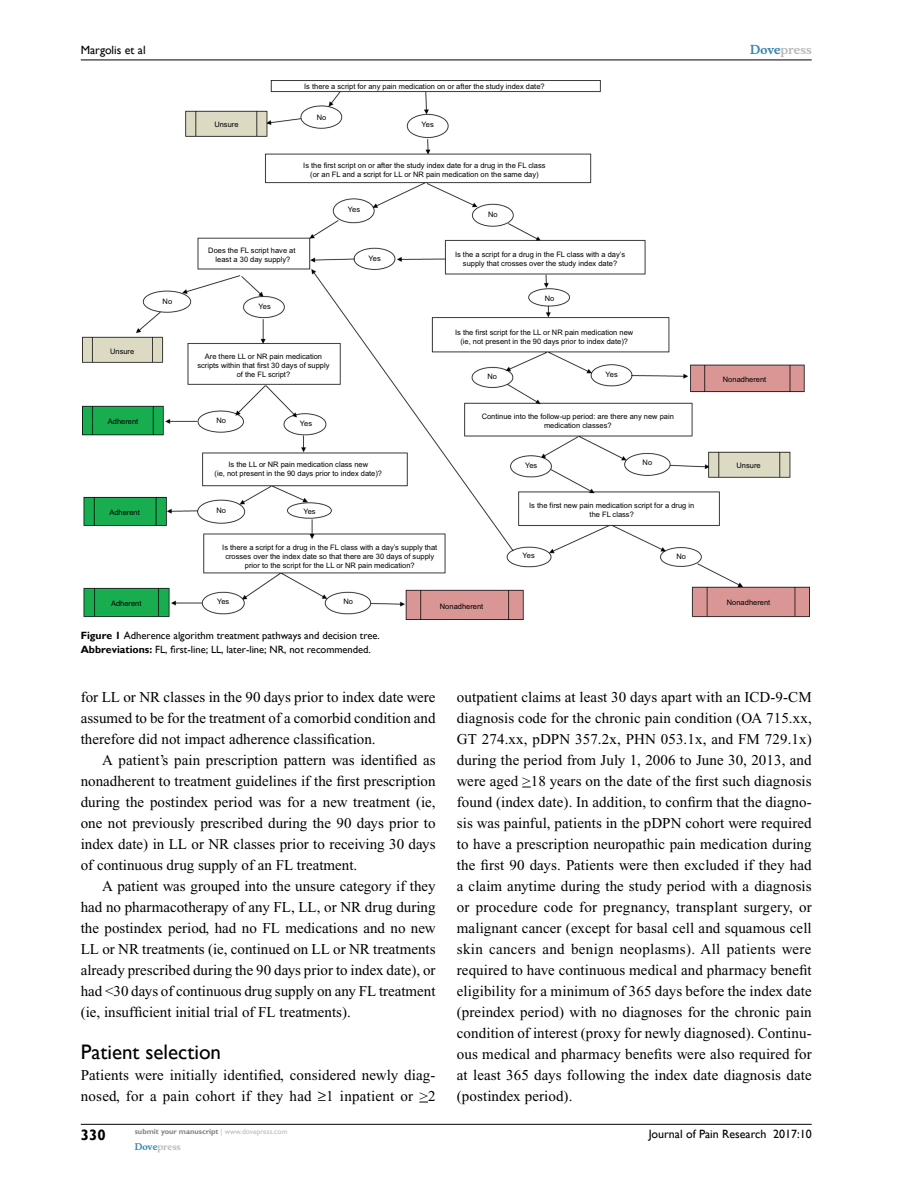
<style>
.page{position:relative;width:918px;height:1188px;background:#fff}
.page>*{position:absolute;margin:0;border:0;box-sizing:border-box;transform-origin:0 0}
.t1{font:21px "Gill Sans";color:#000}
.t2{font:15px/21px "Times New Roman";color:#000;text-align:justify}
.t3{font:700 15px "Gill Sans";color:#000}
.t4{font:12px "Gill Sans";color:#000}
.t5{font:700 12px "Musee";color:#b8babc}
.t6{font:10.5px/13.5px "Gill Sans";color:#000}
.t7{font:700 9px "Musee";color:#b8babc}
.t8{font:7.5px/9px "Arial";color:#000;text-align:center}
.t9{font:700 7.5px "Gill Sans";color:#808285}
.s1{font-weight:700}
.s2{color:#3785ad}
.s3{font-weight:400;color:#b8babc}
</style>
<div class="page">
<hr style="left:81px;top:1124px;width:731px;height:1px;background:#000">
<hr style="left:81px;top:60px;width:731px;height:1px;background:#000">
<img style="left:83px;top:81px;width:727px;height:539px">
<p class="t4" style="left:81px;top:43px;width:66px">Margolis et al</p>
<p class="t8" style="left:304px;top:82px;width:242px">Is there a script for any pain medication on or after the study index date?</p>
<p class="t8" style="left:317px;top:113px;width:11px">No</p>
<p class="t8" style="left:214px;top:120px;width:26px">Unsure</p>
<p class="t8" style="left:422px;top:120px;width:14px">Yes</p>
<p class="t8" style="left:303px;top:160px;width:244px">Is the first script on or after the study index date for a drug in the FL class (or an FL and a script for LL or NR pain medication on the same day)</p>
<p class="t8" style="left:348px;top:205px;width:14px">Yes</p>
<p class="t8" style="left:488px;top:210px;width:11px">No</p>
<p class="t8" style="left:208px;top:246px;width:89px">Does the FL script have at least a 30 day supply?</p>
<p class="t8" style="left:455px;top:250px;width:172px">Is the a script for a drug in the FL class with a day’s supply that crosses over the study index date?</p>
<p class="t8" style="left:369px;top:254px;width:14px">Yes</p>
<p class="t8" style="left:163px;top:296px;width:11px">No</p>
<p class="t8" style="left:259px;top:302px;width:14px">Yes</p>
<p class="t8" style="left:545px;top:294px;width:11px">No</p>
<p class="t8" style="left:455px;top:328px;width:180px">Is the first script for the LL or NR pain medication new (ie, not present in the 90 days prior to index date)?</p>
<p class="t8" style="left:110px;top:347px;width:26px">Unsure</p>
<p class="t8" style="left:197px;top:352px;width:134px">Are there LL or NR pain medication scripts within that first 30 days of supply of the FL script?</p>
<p class="t8" style="left:487px;top:372px;width:11px">No</p>
<p class="t8" style="left:606px;top:370px;width:14px">Yes</p>
<p class="t8" style="left:108px;top:417px;width:32px">Adherent</p>
<p class="t8" style="left:216px;top:416px;width:11px">No</p>
<p class="t8" style="left:300px;top:419px;width:14px">Yes</p>
<p class="t8" style="left:482px;top:412px;width:194px">Continue into the follow-up period: are there any new pain medication classes?</p>
<p class="t8" style="left:215px;top:460px;width:169px">Is the LL or NR pain medication class new<br>(ie, not present in the 90 days prior to index date)?</p>
<p class="t8" style="left:525px;top:461px;width:14px">Yes</p>
<p class="t8" style="left:643px;top:458px;width:11px">No</p>
<p class="t8" style="left:109px;top:508px;width:32px">Adherent</p>
<p class="t8" style="left:216px;top:506px;width:11px">No</p>
<p class="t8" style="left:303px;top:507px;width:14px">Yes</p>
<p class="t8" style="left:529px;top:501px;width:167px">Is the first new pain medication script for a drug in the FL class?</p>
<p class="t8" style="left:222px;top:542px;width:217px">Is there a script for a drug in the FL class with a day’s supply that crosses over the index date so that there are 30 days of supply prior to the script for the LL or NR pain medication?</p>
<p class="t8" style="left:523px;top:551px;width:14px">Yes</p>
<p class="t8" style="left:676px;top:552px;width:11px">No</p>
<p class="t8" style="left:217px;top:597px;width:14px">Yes</p>
<p class="t8" style="left:343px;top:597px;width:11px">No</p>
<p class="t8" style="left:111px;top:599px;width:32px">Adherent</p>
<p class="t8" style="left:440px;top:601px;width:45px">Nonadherent</p>
<p class="t6" style="left:81px;top:629px;width:301px"><span class="s1">Figure 1</span> Adherence algorithm treatment pathways and decision tree.<br><span class="s1">Abbreviations:</span> FL, first-line; LL, later-line; NR, not recommended.</p>
<p class="t5" style="left:750px;top:43px;width:63px"><span class="s2">Dove</span>press</p>
<p class="t8" style="left:723px;top:375px;width:45px">Nonadherent</p>
<p class="t8" style="left:737px;top:461px;width:26px">Unsure</p>
<p class="t8" style="left:727px;top:598px;width:45px">Nonadherent</p>
<p class="t2" style="left:81px;top:686px;width:356px">for LL or NR classes in the 90 days prior to index date were assumed to be for the treatment of a comorbid condition and therefore did not impact adherence classification.</p>
<p class="t2" style="left:81px;top:749px;width:356px;text-indent:21px">A patient’s pain prescription pattern was identified as nonadherent to treatment guidelines if the first prescription during the postindex period was for a new treatment (ie, one not previously prescribed during the 90 days prior to index date) in LL or NR classes prior to receiving 30 days of continuous drug supply of an FL treatment.</p>
<p class="t2" style="left:81px;top:875px;width:356px;text-indent:21px">A patient was grouped into the unsure category if they had no pharmacotherapy of any FL, LL, or NR drug during the postindex period, had no FL medications and no new LL or NR treatments (ie, continued on LL or NR treatments already prescribed during the 90 days prior to index date), or had &lt;30 days of continuous drug supply on any FL treatment (ie, insufficient initial trial of FL treatments).</p>
<h1 class="t1" style="left:81px;top:1039px;width:142px">Patient selection</h1>
<p class="t2" style="left:81px;top:1064px;width:356px">Patients were initially identified, considered newly diag&shy;nosed, for a pain cohort if they had ≥1 inpatient or &gt;2</p>
<p class="t2" style="left:457px;top:686px;width:357px">outpatient claims at least 30 days apart with an ICD-9-CM diagnosis code for the chronic pain condition (OA 715.xx, GT 274.xx, pDPN 357.2x, PHN 053.1x, and FM 729.1x) during the period from July 1, 2006 to June 30, 2013, and were aged &gt;18 years on the date of the first such diagnosis found (index date). In addition, to confirm that the diagno&shy;sis was painful, patients in the pDPN cohort were required to have a prescription neuropathic pain medication during the first 90 days. Patients were then excluded if they had a claim anytime during the study period with a diagnosis or procedure code for pregnancy, transplant surgery, or malignant cancer (except for basal cell and squamous cell skin cancers and benign neoplasms). All patients were required to have continuous medical and pharmacy benefit eligibility for a minimum of 365 days before the index date (preindex period) with no diagnoses for the chronic pain condition of interest (proxy for newly diagnosed). Continu&shy;ous medical and pharmacy benefits were also required for at least 365 days following the index date diagnosis date (postindex period).</p>
<p class="t3" style="left:81px;top:1126px;width:26px">330</p>
<p class="t9" style="left:135px;top:1127px;width:154px">submit your manuscript <span class="s3">| www.dovepress.com</span></p>
<p class="t7" style="left:135px;top:1141px;width:48px"><span class="s2">Dove</span>press</p>
<p class="t4" style="left:649px;top:1127px;width:164px">Journal of Pain Research 2017:10</p>
</div>
